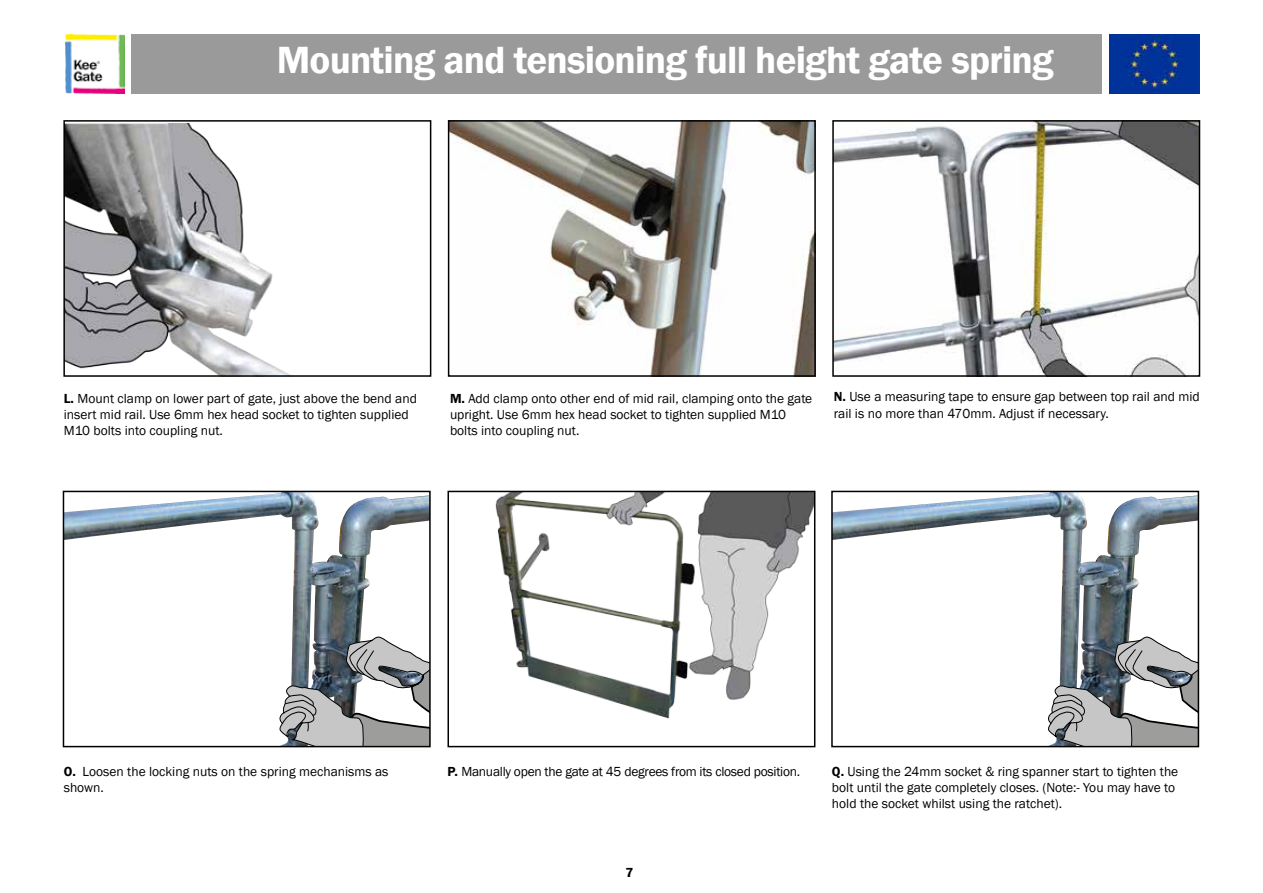
<style>
.page{position:relative;width:1263px;height:893px;background:#fff}
.page>*{position:absolute;margin:0;border:0;box-sizing:border-box;transform-origin:0 0}
.t1{font:600 39px "Franklin Gothic";letter-spacing:-.02em;color:#fff}
.t2{font:13.5px/16.2px "Franklin Gothic";color:#000}
.t3{font:13.5px "Franklin Gothic";letter-spacing:-.02em;color:#000}
.t4{font:600 13.5px "Franklin Gothic";color:#000}
.s1{font-weight:600}
</style>
<div class="page">
<div style="left:131px;top:34px;width:1068px;height:60px;background:#9b9a9a"></div>
<img style="left:66px;top:34px;width:59px;height:60px">
<div style="left:1102px;top:33px;width:97px;height:62px;background:#fff"></div>
<img style="left:1110px;top:34px;width:89px;height:60px">
<img style="left:834px;top:494px;width:362px;height:143px">
<svg style="left:1048px;top:637px;width:148px;height:107px"></svg>
<div style="left:831px;top:491px;width:368px;height:256px;border:2px solid #000"></div>
<img style="left:495px;top:494px;width:317px;height:225px">
<div style="left:447px;top:491px;width:368px;height:256px;border:2px solid #000"></div>
<img style="left:66px;top:123px;width:222px;height:251px">
<div style="left:63px;top:120px;width:368px;height:257px;border:2px solid #000"></div>
<img style="left:451px;top:123px;width:362px;height:251px">
<div style="left:448px;top:120px;width:368px;height:257px;border:2px solid #000"></div>
<img style="left:835px;top:123px;width:362px;height:251px">
<div style="left:832px;top:120px;width:368px;height:257px;border:2px solid #000"></div>
<img style="left:66px;top:494px;width:362px;height:143px">
<svg style="left:279px;top:637px;width:149px;height:107px"></svg>
<div style="left:63px;top:491px;width:368px;height:256px;border:2px solid #000"></div>
<h1 class="t1" style="left:277px;top:36px;width:778px">Mounting and tensioning full height gate spring</h1>
<p class="t2" style="left:64px;top:390px;width:355px"><span class="s1">L.</span> Mount clamp on lower part of gate, just above the bend and insert mid rail. Use 6mm hex head socket to tighten supplied<br>M10 bolts into coupling nut.</p>
<p class="t2" style="left:450px;top:390px;width:364px"><span class="s1">M.</span> Add clamp onto other end of mid rail, clamping onto the gate upright. Use 6mm hex head socket to tighten supplied M10 bolts into coupling nut.</p>
<p class="t2" style="left:834px;top:389px;width:368px"><span class="s1">N.</span> Use a measuring tape to ensure gap between top rail and mid rail is no more than 470mm. Adjust if necessary.</p>
<p class="t2" style="left:64px;top:764px;width:326px"><span class="s1">O.</span> Loosen the locking nuts on the spring mechanisms as shown.</p>
<p class="t3" style="left:447px;top:763px;width:354px"><span class="s1">P.</span> Manually open the gate at 45 degrees from its closed position.</p>
<p class="t4" style="left:625px;top:864px;width:9px">7</p>
<p class="t2" style="left:832px;top:764px;width:348px"><span class="s1">Q.</span> Using the 24mm socket &amp; ring spanner start to tighten the bolt until the gate completely closes. (Note:- You may have to hold the socket whilst using the ratchet).</p>
</div>
